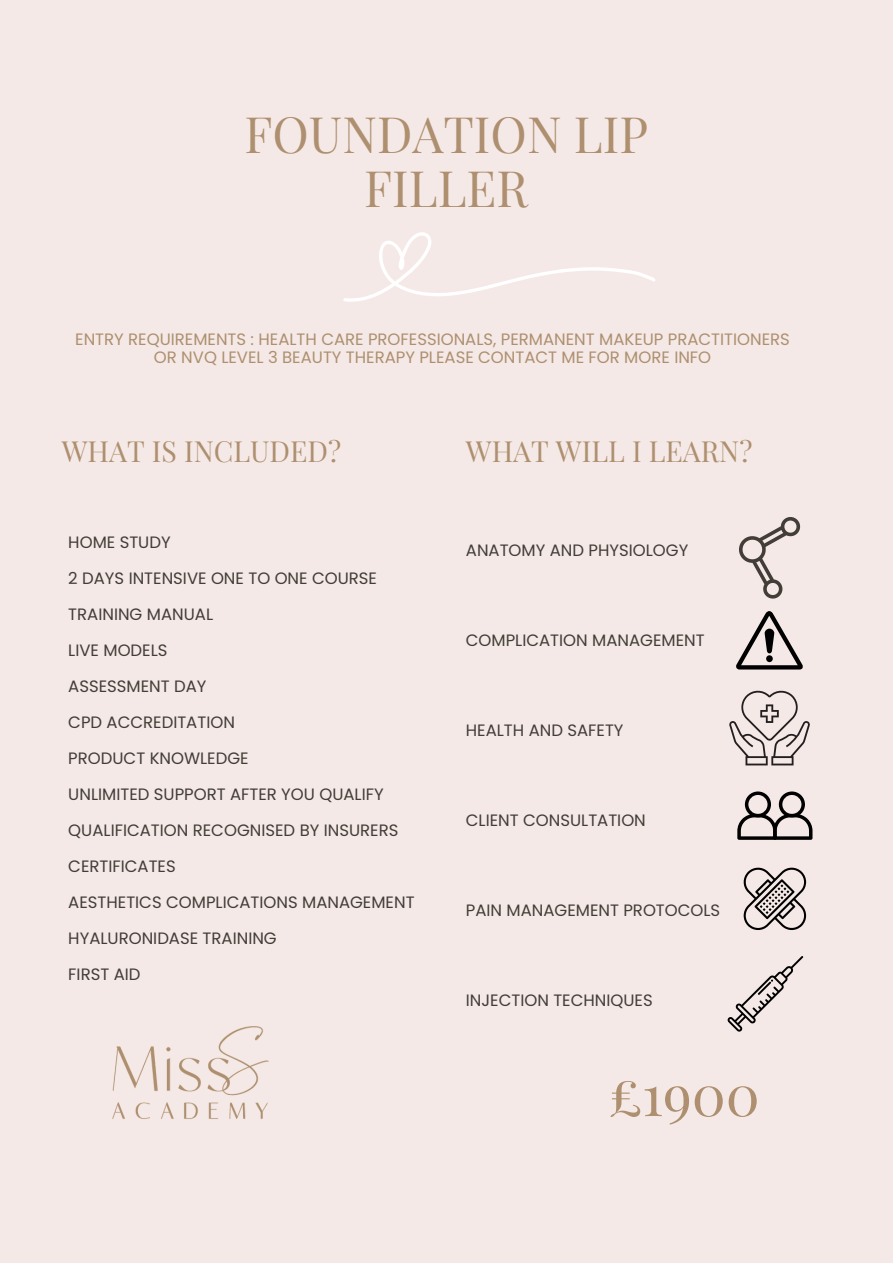
<style>
.page{position:relative;width:893px;height:1264px;background:#fff}
.page>*{position:absolute;margin:0;border:0;box-sizing:border-box;transform-origin:0 0}
.t1{font:56.55px "Playfair Display SC";color:#ae8f6f}
.t2{font:49.05px/54px "Playfair Display SC";color:#ae8f6f;text-align:center}
.t3{font:28.5px "Playfair Display";color:#ae8f6f}
.t4{font:16.5px/36px "Poppins";color:#423d37}
.t5{font:16.5px/18px "Poppins";color:#ae8f6f;text-align:center}
</style>
<div class="page">
<div style="left:0;top:0;width:892px;height:1262px;background:#f4e9e6"></div>
<svg style="left:739px;top:517px;width:62px;height:82px"></svg>
<svg style="left:737px;top:791px;width:75px;height:48px"></svg>
<img style="left:112px;top:1026px;width:157px;height:93px">
<svg style="left:343px;top:232px;width:312px;height:70px"></svg>
<svg style="left:729px;top:690px;width:81px;height:75px"></svg>
<svg style="left:736px;top:611px;width:67px;height:58px"></svg>
<svg style="left:743px;top:867px;width:64px;height:63px"></svg>
<svg style="left:727px;top:956px;width:76px;height:75px"></svg>
<h2 class="t2" style="left:244px;top:106px;width:405px">FOUNDATION LIP<br>FILLER</h2>
<p class="t5" style="left:75px;top:330px;width:716px">ENTRY REQUIREMENTS : HEALTH CARE PROFESSIONALS, PERMANENT MAKEUP PRACTITIONERS<br>OR NVQ LEVEL 3 BEAUTY THERAPY PLEASE CONTACT ME FOR MORE INFO</p>
<h3 class="t3" style="left:62px;top:431px;width:281px">WHAT IS INCLUDED?</h3>
<h3 class="t3" style="left:466px;top:431px;width:288px">WHAT WILL I LEARN?</h3>
<p class="t4" style="left:68px;top:524px;width:348px">HOME STUDY<br>2 DAYS INTENSIVE ONE TO ONE COURSE<br>TRAINING MANUAL<br>LIVE MODELS<br>ASSESSMENT DAY<br>CPD ACCREDITATION<br>PRODUCT KNOWLEDGE<br>UNLIMITED SUPPORT AFTER YOU QUALIFY<br>QUALIFICATION RECOGNISED BY INSURERS<br>CERTIFICATES<br>AESTHETICS COMPLICATIONS MANAGEMENT<br>HYALURONIDASE TRAINING<br>FIRST AID</p>
<p class="t4" style="left:466px;top:532px;width:224px">ANATOMY AND PHYSIOLOGY</p>
<p class="t4" style="left:466px;top:622px;width:240px">COMPLICATION MANAGEMENT</p>
<p class="t4" style="left:466px;top:712px;width:159px">HEALTH AND SAFETY</p>
<p class="t4" style="left:466px;top:802px;width:181px">CLIENT CONSULTATION</p>
<p class="t4" style="left:466px;top:892px;width:256px">PAIN MANAGEMENT PROTOCOLS</p>
<p class="t4" style="left:466px;top:982px;width:188px">INJECTION TECHNIQUES</p>
<h1 class="t1" style="left:608px;top:1054px;width:153px">£1900</h1>
</div>
